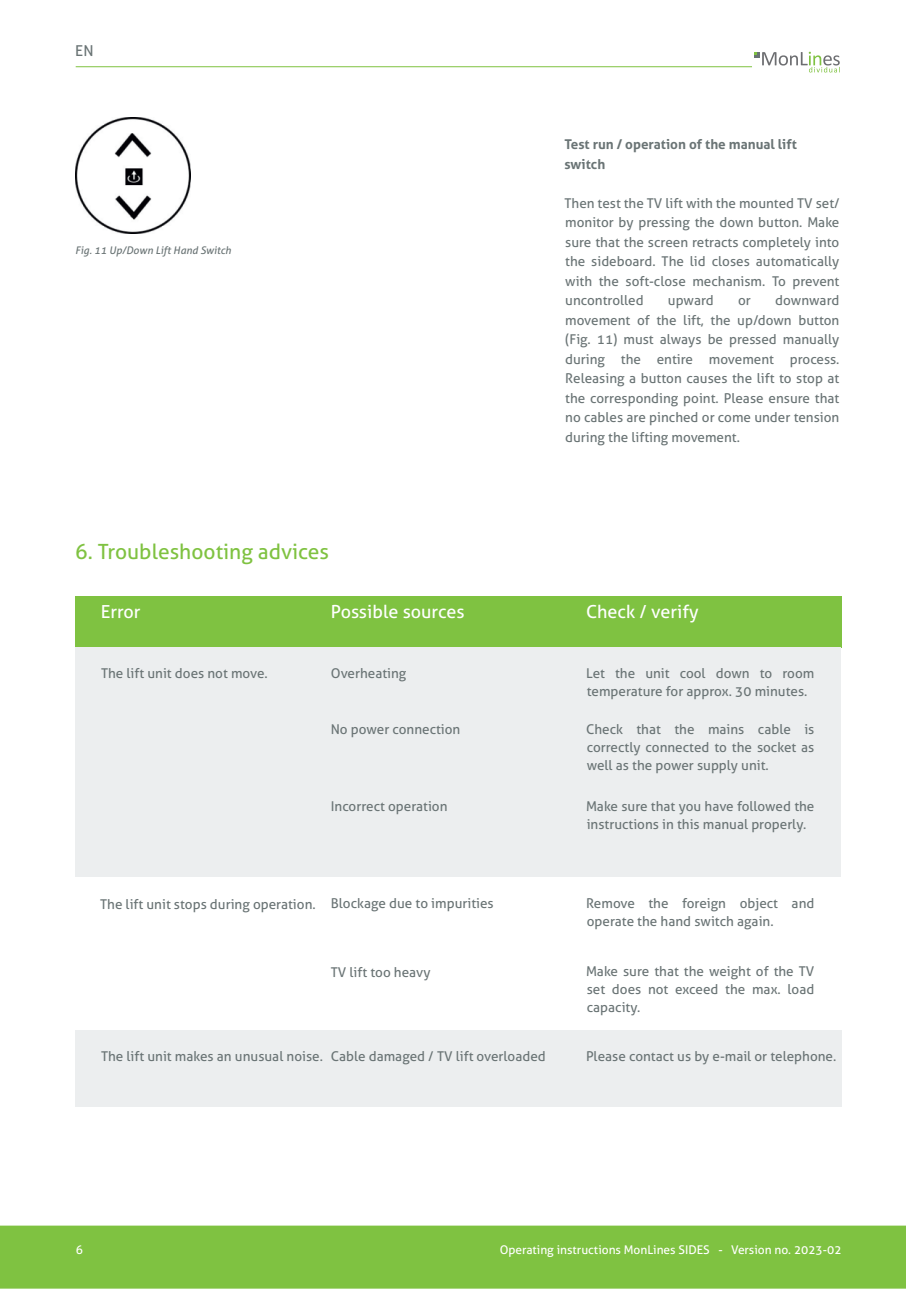
<style>
.page{position:relative;width:906px;height:1289px;background:#fff}
.page>*{position:absolute;margin:0;border:0;box-sizing:border-box;transform-origin:0 0}
.t1{font:21px "Aller";color:#7fc241}
.t2{font:18px "Aller";color:#fff}
.t3{font:15px "Aller";color:#6a7475}
.t4{font:13.5px/19.5px "Aller";color:#6a7475;text-align:justify}
.t5{font:700 13.5px/19.5px "Aller";color:#6a7475}
.t6{font:12px "Aller";color:#fff}
.t7{font:italic 10.5px "Aller";color:#6a7475}
</style>
<div class="page">
<div style="left:0;top:1225px;width:906px;height:63px;background:#7fc241"></div>
<hr style="left:76px;top:66px;width:676px;height:1px;background:#7fc241">
<svg style="left:754px;top:52px;width:86px;height:20px"></svg>
<div style="left:331px;top:596px;width:255px;height:51px;background:#7fc241"></div>
<div style="left:76px;top:596px;width:255px;height:51px;background:#7fc241"></div>
<div style="left:586px;top:596px;width:255px;height:51px;background:#7fc241"></div>
<div style="left:76px;top:647px;width:255px;height:77px;background:#eceeef"></div>
<div style="left:331px;top:647px;width:255px;height:77px;background:#eceeef"></div>
<div style="left:331px;top:724px;width:255px;height:76px;background:#eceeef"></div>
<div style="left:331px;top:800px;width:255px;height:77px;background:#eceeef"></div>
<div style="left:586px;top:647px;width:229px;height:77px;background:#eceeef"></div>
<div style="left:586px;top:724px;width:229px;height:76px;background:#eceeef"></div>
<div style="left:586px;top:800px;width:229px;height:77px;background:#eceeef"></div>
<div style="left:815px;top:647px;width:26px;height:230px;background:#eceeef"></div>
<div style="left:76px;top:724px;width:255px;height:76px;background:#eceeef"></div>
<div style="left:76px;top:800px;width:255px;height:77px;background:#eceeef"></div>
<div style="left:76px;top:1030px;width:255px;height:76px;background:#eceeef"></div>
<div style="left:331px;top:1030px;width:255px;height:76px;background:#eceeef"></div>
<div style="left:586px;top:1030px;width:255px;height:76px;background:#eceeef"></div>
<img style="left:75px;top:118px;width:115px;height:115px">
<p class="t3" style="left:75px;top:42px;width:20px">EN</p>
<p class="t7" style="left:75px;top:244px;width:157px">Fig. 11 Up/Down Lift Hand Switch</p>
<h1 class="t1" style="left:75px;top:539px;width:255px">6. Troubleshooting advices</h1>
<p class="t5" style="left:564px;top:135px;width:234px">Test run / operation of the manual lift switch</p>
<p class="t4" style="left:564px;top:193px;width:277px">Then test the TV lift with the mounted TV set/ monitor by pressing the down button. Make sure that the screen retracts completely into the sideboard. The lid closes automatically with the soft-close mechanism. To prevent uncontrolled</p>
<p class="t4" style="left:565px;top:291px;width:276px;text-indent:210px">downward movement of the lift, the up/down button (Fig. 11) must always be pressed manually during the entire movement process.<br>Releasing a button causes the lift to stop at the corresponding point. Please ensure that no cables are pinched or come under tension during the lifting movement.</p>
<p class="t4" style="left:668px;top:291px;width:47px">upward</p>
<p class="t4" style="left:738px;top:291px;width:14px">or</p>
<h2 class="t2" style="left:101px;top:600px;width:41px">Error</h2>
<h2 class="t2" style="left:586px;top:600px;width:114px">Check / verify</h2>
<h2 class="t2" style="left:331px;top:600px;width:135px">Possible sources</h2>
<p class="t4" style="left:101px;top:663px;width:168px">The lift unit does not move.</p>
<p class="t4" style="left:331px;top:663px;width:77px">Overheating</p>
<p class="t4" style="left:331px;top:719px;width:131px">No power connection</p>
<p class="t4" style="left:331px;top:796px;width:118px">Incorrect operation</p>
<p class="t4" style="left:100px;top:894px;width:395px">The lift unit stops during operation. Blockage due to impurities</p>
<p class="t4" style="left:586px;top:664px;width:230px;line-height:18px">Let the unit cool down to room temperature for approx. 30 minutes.</p>
<p class="t4" style="left:586px;top:720px;width:230px;line-height:18px">Check that the mains cable is correctly connected to the socket as well as the power supply unit.</p>
<p class="t4" style="left:586px;top:797px;width:230px;line-height:18px">Make sure that you have followed the instructions in this manual properly.</p>
<p class="t4" style="left:586px;top:894px;width:230px;line-height:18px">Remove the foreign object and operate the hand switch again.</p>
<p class="t4" style="left:331px;top:962px;width:101px">TV lift too heavy</p>
<p class="t4" style="left:586px;top:962px;width:230px;line-height:18px">Make sure that the weight of the TV set does not exceed the max. load capacity.</p>
<p class="t4" style="left:101px;top:1046px;width:446px">The lift unit makes an unusual noise. Cable damaged / TV lift overloaded</p>
<p class="t4" style="left:586px;top:1046px;width:252px">Please contact us by e-mail or telephone.</p>
<p class="t6" style="left:76px;top:1242px;width:9px">6</p>
<p class="t6" style="left:500px;top:1242px;width:343px">Operating instructions MonLines SIDES - Version no. 2023-02</p>
</div>
